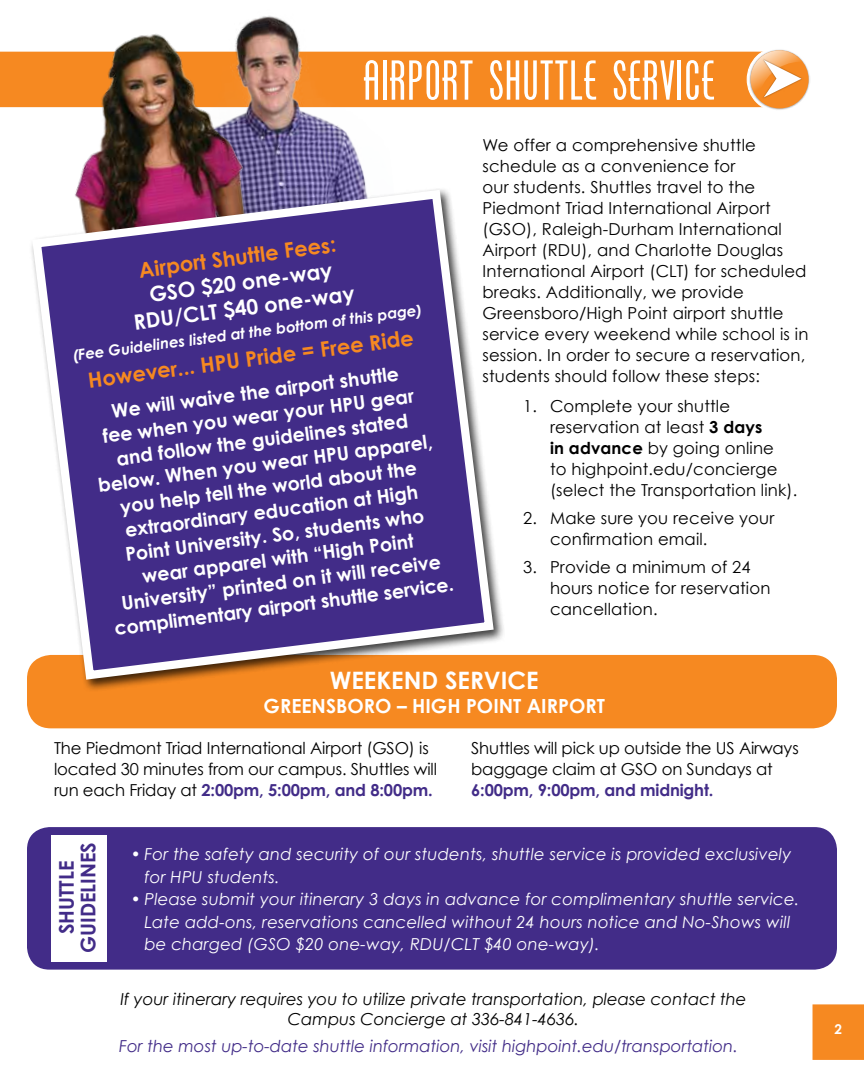
<style>
.page{position:relative;width:864px;height:1080px;background:#fff}
.page>*{position:absolute;margin:0;border:0;box-sizing:border-box;transform-origin:0 0}
.t1{font:52.5px "Cg Phenix American";color:#fff}
.t2{font:700 24px "Century Gothic";color:#fff}
.t3{font:700 21px "Century Gothic";color:#f68921}
.t4{font:700 21px/25.3px "Century Gothic";color:#fff;text-align:center}
.t5{font:700 20.25px/21.6px "Century Gothic";color:#422c88;text-align:center}
.t6{font:700 19.5px "Century Gothic";color:#fff}
.t7{font:700 19.05px/24px "Century Gothic";color:#fff;text-align:center}
.t8{font:16.5px/21px "Century Gothic";letter-spacing:.01em;color:#000}
.t9{font:italic 16.5px/22.5px "Century Gothic";letter-spacing:.01em;color:#fff}
.t10{font:16.5px/21px "Century Gothic";letter-spacing:-.01em;color:#000}
.t11{font:italic 16.5px/19.8px "Century Gothic";color:#000;text-align:center}
.t12{font:italic 16.5px "Century Gothic";color:#422c88}
.t13{font:700 16.5px "Century Gothic";letter-spacing:-.01em;color:#422c88}
.t14{font:italic 700 15px "Century Gothic";color:#fff}
.t15{font:700 13.5px "Century Gothic";color:#fff}
.s1{font-weight:700}
.s2{font-weight:700;color:#422c88}
</style>
<div class="page">
<div style="left:0;top:52px;width:769px;height:55px;background:#f68921"></div>
<svg style="left:747px;top:49px;width:63px;height:61px"></svg>
<img style="left:302px;top:51px;width:95px;height:134px">
<img style="left:14px;top:16px;width:288px;height:169px">
<div style="left:813px;top:1004px;width:51px;height:56px;background:#f68921"></div>
<div style="left:27px;top:655px;width:810px;height:73px;background:#f68921;border-radius:24px"></div>
<div style="left:27px;top:827px;width:810px;height:143px;background:#422c88;border-radius:22px"></div>
<div style="left:29px;top:187px;width:477px;height:505px;background:#000;opacity:.75"></div>
<svg style="left:28px;top:185px;width:470px;height:499px"></svg>
<div style="left:52px;top:835px;width:55px;height:126px;background:#fff"></div>
<h1 class="t1" style="left:363px;top:49px;width:354px">AIRPORT SHUTTLE SERVICE</h1>
<p class="t3" style="left:137px;top:258px;width:200px;rotate:-8deg">Airport Shuttle Fees:</p>
<p class="t4" style="left:128px;top:285px;width:224px;rotate:-8deg">GSO $20 one-way<br>RDU/CLT $40 one-way</p>
<p class="t14" style="left:71px;top:347px;width:354px;rotate:-8deg">(Fee Guidelines listed at the bottom of this page)</p>
<p class="t3" style="left:87px;top:368px;width:330px;rotate:-8deg">However... HPU Pride = Free Ride</p>
<p class="t7" style="left:83px;top:404px;width:343px;rotate:-8deg">We will waive the airport shuttle<br>fee when you wear your HPU gear and follow the guidelines stated below. When you wear HPU apparel, you help tell the world about the extraordinary education at High Point University. So, students who wear apparel with “High Point University” printed on it will receive complimentary airport shuttle service.</p>
<p class="t8" style="left:483px;top:135px;width:327px">We offer a comprehensive shuttle schedule as a convenience for<br>our students. Shuttles travel to the Piedmont Triad International Airport (GSO), Raleigh-Durham International Airport (RDU), and Charlotte Douglas International Airport (CLT) for scheduled breaks. Additionally, we provide Greensboro/High Point airport shuttle service every weekend while school is in session. In order to secure a reservation, students should follow these steps:</p>
<p class="t8" style="left:550px;top:396px;width:249px;text-indent:-27px">1. Complete your shuttle reservation at least <span class="s1">3 days<br>in advance</span> by going online<br>to highpoint.edu/concierge (select the Transportation link).</p>
<p class="t8" style="left:550px;top:508px;width:226px;text-indent:-27px">2. Make sure you receive your confirmation email.</p>
<p class="t8" style="left:550px;top:556px;width:222px;text-indent:-27px">3. Provide a minimum of 24 hours notice for reservation cancellation.</p>
<h2 class="t2" style="left:330px;top:666px;width:210px">WEEKEND SERVICE</h2>
<p class="t6" style="left:264px;top:693px;width:343px">GREENSBORO – HIGH POINT AIRPORT</p>
<p class="t10" style="left:54px;top:737px;width:385px">The Piedmont Triad International Airport (GSO) is located 30 minutes from our campus. Shuttles will run each Friday at <span class="s2">2:00pm, 5:00pm, and 8:00pm.</span></p>
<p class="t10" style="left:471px;top:737px;width:329px">Shuttles will pick up outside the US Airways baggage claim at GSO on Sundays at</p>
<p class="t13" style="left:471px;top:780px;width:244px">6:00pm, 9:00pm, and midnight.</p>
<p class="t5" style="left:55px;top:953px;width:112px;rotate:-90deg">SHUTTLE<br>GUIDELINES</p>
<p class="t9" style="left:144px;top:843px;width:648px;text-indent:-13px">• For the safety and security of our students, shuttle service is provided exclusively for HPU students.</p>
<p class="t9" style="left:144px;top:888px;width:657px;text-indent:-13px">• Please submit your itinerary 3 days in advance for complimentary shuttle service.<br>Late add-ons, reservations cancelled without 24 hours notice and No-Shows will be charged (GSO $20 one-way, RDU/CLT $40 one-way).</p>
<p class="t11" style="left:120px;top:989px;width:628px">If your itinerary requires you to utilize private transportation, please contact the<br>Campus Concierge at 336-841-4636.</p>
<p class="t12" style="left:119px;top:1036px;width:620px">For the most up-to-date shuttle information, visit highpoint.edu/transportation.</p>
<p class="t15" style="left:835px;top:1020px;width:9px">2</p>
</div>
